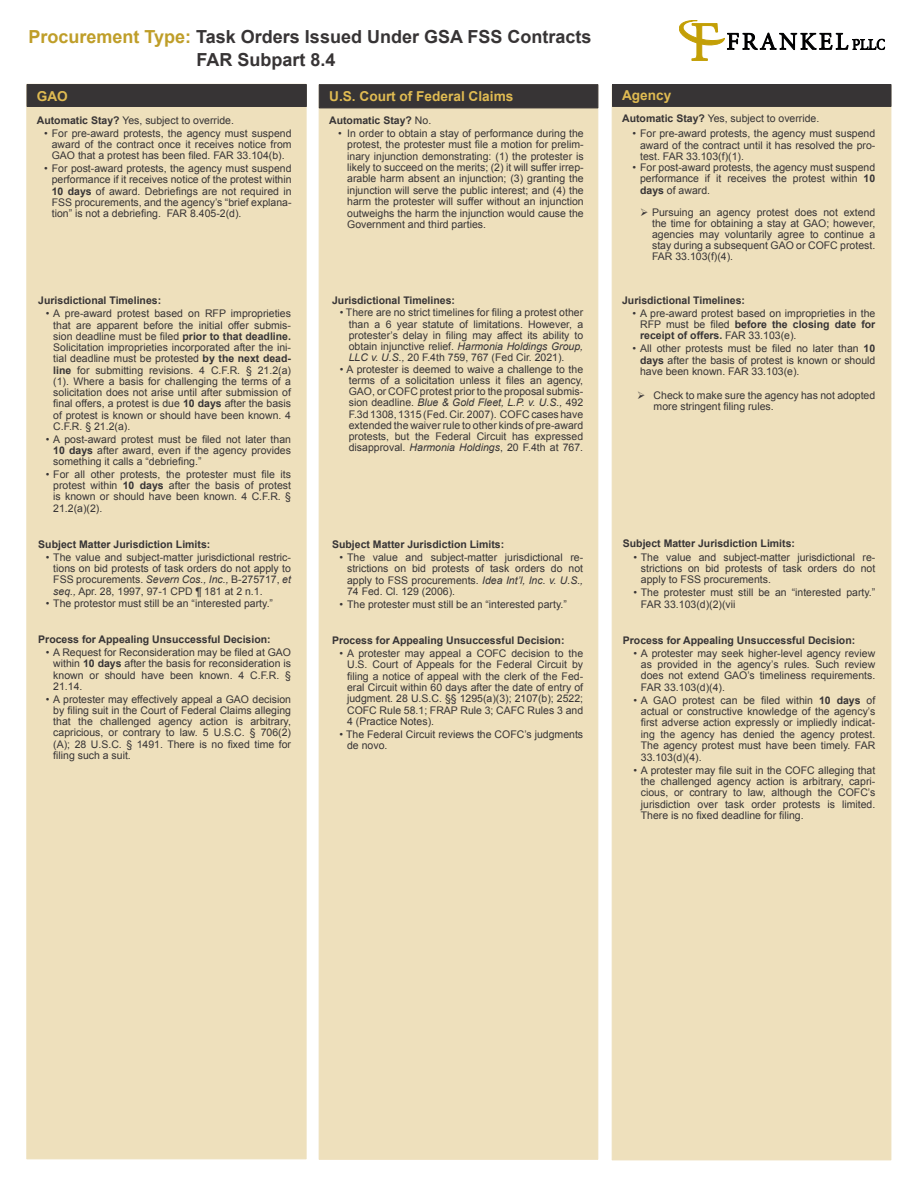
<style>
.page{position:relative;width:918px;height:1188px;background:#fff}
.page>*{position:absolute;margin:0;border:0;box-sizing:border-box;transform-origin:0 0}
.Paragraph_Style1{font:700 18px "Arial";color:#373435}
.Paragraph_Style19{font:700 18px "Arial";color:#373435}
.Paragraph_Style1-2{font:700 13.65px "Arial";color:#e0bb52}
.Paragraph_Style9{font:10.5px/11.2px "Arial";color:#373435;text-align:justify}
.Paragraph_Style10{font:10.5px/11.2px "Arial";color:#373435;text-align:justify}
.Paragraph_Style1-3{font:700 10.5px "Arial";color:#373435}
.Paragraph_Style15{font:10.5px/10.9px "Arial";color:#373435;text-align:justify}
.Paragraph_Style17{font:10.5px/11.2px "Arial";color:#373435;text-align:justify}
.Paragraph_Style1-4{font:10.5px "Arial";color:#373435}
.Paragraph_Style12{font:10.5px/11.4px "Arial";color:#373435}
.s1{color:#bf9e29}
.s2{font-weight:700}
.s3{font-style:italic}
.s4{font-weight:400}
</style>
<div class="page">
<div style="left:612px;top:85px;width:279px;height:1075px;background:#eee0bc"></div>
<div style="left:613px;top:84px;width:278px;height:22px;background:#373435"></div>
<div style="left:319px;top:85px;width:279px;height:1074px;background:#eee0bc"></div>
<div style="left:319px;top:85px;width:279px;height:23px;background:#373435"></div>
<div style="left:27px;top:84px;width:279px;height:1075px;background:#eee0bc"></div>
<div style="left:27px;top:85px;width:279px;height:21px;background:#373435"></div>
<svg style="left:679px;top:21px;width:206px;height:39px"></svg>
<p class="Paragraph_Style1" style="left:29px;top:25px;width:564px"><span class="s1">Procurement Type:</span> Task Orders Issued Under GSA FSS Contracts</p>
<p class="Paragraph_Style19" style="left:197px;top:47px;width:141px">FAR Subpart 8.4</p>
<p class="Paragraph_Style1-2" style="left:37px;top:87px;width:33px">GAO</p>
<p class="Paragraph_Style1-4" style="left:37px;top:113px;width:199px"><span class="s2">Automatic Stay?</span> Yes, subject to override.</p>
<p class="Paragraph_Style9" style="left:52px;top:128px;width:241px;text-indent:-8px">• For pre-award protests, the agency must suspend award of the contract once it receives notice from GAO that a protest has been filed. FAR 33.104(b).</p>
<p class="Paragraph_Style9" style="left:52px;top:163px;width:241px;text-indent:-8px">• For post-award protests, the agency must suspend performance if it receives notice of the protest within <span class="s2">10 days</span> of award. Debriefings are not required in FSS procurements, and the agency’s “brief explana&shy;tion” is not a debriefing. FAR 8.405-2(d).</p>
<p class="Paragraph_Style1-3" style="left:38px;top:294px;width:124px">Jurisdictional Timelines:</p>
<p class="Paragraph_Style9" style="left:53px;top:308px;width:239px;text-indent:-8px">• A pre-award protest based on RFP improprieties that are apparent before the initial offer submis&shy;sion deadline must be filed <span class="s2">prior to that deadline.<br></span>Solicitation improprieties incorporated after the ini&shy;tial deadline must be protested <span class="s2">by the next dead&shy;line</span> for submitting revisions. 4 C.F.R. § 21.2(a) (1). Where a basis for challenging the terms of a solicitation does not arise until after submission of final offers, a protest is due <span class="s2">10 days</span> after the basis of protest is known or should have been known. 4<br>C.F.R. § 21.2(a).</p>
<p class="Paragraph_Style9" style="left:53px;top:433px;width:239px;text-indent:-8px">• A post-award protest must be filed not later than <span class="s2">10 days</span> after award, even if the agency provides something it calls a “debriefing.”</p>
<p class="Paragraph_Style9" style="left:53px;top:469px;width:239px;text-indent:-8px">• For all other protests, the protester must file its protest within <span class="s2">10 days</span> after the basis of protest is known or should have been known. 4 C.F.R. § 21.2(a)(2).</p>
<p class="Paragraph_Style1-3" style="left:38px;top:537px;width:174px">Subject Matter Jurisdiction Limits:</p>
<p class="Paragraph_Style9" style="left:53px;top:551px;width:239px;text-indent:-8px">• The value and subject-matter jurisdictional restric&shy;tions on bid protests of task orders do not apply to FSS procurements. <span class="s3">Severn Cos., Inc.,</span> B-275717, <span class="s3">et seq.,</span> Apr. 28, 1997, 97-1 CPD ¶ 181 at 2 n.1.</p>
<p class="Paragraph_Style9" style="left:46px;top:598px;width:229px">• The protestor must still be an “interested party.”</p>
<p class="Paragraph_Style1-3" style="left:38px;top:633px;width:234px">Process for Appealing Unsuccessful Decision:</p>
<p class="Paragraph_Style17" style="left:53px;top:647px;width:239px;text-indent:-7px">• A Request for Reconsideration may be filed at GAO within <span class="s2">10 days</span> after the basis for reconsideration is known or should have been known. 4 C.F.R. § 21.14.</p>
<p class="Paragraph_Style9" style="left:53px;top:694px;width:239px;text-indent:-7px">• A protester may effectively appeal a GAO decision by filing suit in the Court of Federal Claims alleging that the challenged agency action is arbitrary, capricious, or contrary to law. 5 U.S.C. § 706(2) (A); 28 U.S.C. § 1491. There is no fixed time for filing such a suit.</p>
<p class="Paragraph_Style1-2" style="left:329px;top:88px;width:186px">U.S. Court of Federal Claims</p>
<p class="Paragraph_Style1-3" style="left:329px;top:113px;width:104px">Automatic Stay? <span class="s4">No.</span></p>
<p class="Paragraph_Style9" style="left:347px;top:128px;width:238px;text-indent:-9px">• In order to obtain a stay of performance during the protest, the protester must file a motion for prelim&shy;inary injunction demonstrating: (1) the protester is likely to succeed on the merits; (2) it will suffer irrep&shy;arable harm absent an injunction; (3) granting the injunction will serve the public interest; and (4) the harm the protester will suffer without an injunction outweighs the harm the injunction would cause the Government and third parties.</p>
<p class="Paragraph_Style1-3" style="left:332px;top:294px;width:124px">Jurisdictional Timelines:</p>
<p class="Paragraph_Style10" style="left:349px;top:307px;width:236px;text-indent:-9px">• There are no strict timelines for filing a protest other than a 6 year statute of limitations. However, a protester’s delay in filing may affect its ability to obtain injunctive relief. <span class="s3">Harmonia Holdings Group, LLC v. U.S.,</span> 20 F.4th 759, 767 (Fed Cir. 2021).</p>
<p class="Paragraph_Style10" style="left:349px;top:364px;width:236px;text-indent:-9px">• A protester is deemed to waive a challenge to the terms of a solicitation unless it files an agency, GAO, or COFC protest prior to the proposal submis&shy;sion deadline. <span class="s3">Blue &amp; Gold Fleet, L.P. v. U.S.,</span> 492<br>F.3d 1308, 1315 (Fed. Cir. 2007). COFC cases have extended the waiver rule to other kinds of pre-award protests, but the Federal Circuit has expressed disapproval. <span class="s3">Harmonia Holdings</span>, 20 F.4th at 767.</p>
<p class="Paragraph_Style1-3" style="left:332px;top:537px;width:174px">Subject Matter Jurisdiction Limits:</p>
<p class="Paragraph_Style9" style="left:347px;top:552px;width:238px;text-indent:-8px">• The value and subject-matter jurisdictional re&shy;strictions on bid protests of task orders do not apply to FSS procurements. <span class="s3">Idea Int’l, Inc. v. U.S., </span>74 Fed. Cl. 129 (2006).</p>
<p class="Paragraph_Style9" style="left:340px;top:599px;width:229px">• The protester must still be an “interested party.”</p>
<p class="Paragraph_Style1-3" style="left:332px;top:633px;width:234px">Process for Appealing Unsuccessful Decision:</p>
<p class="Paragraph_Style9" style="left:347px;top:647px;width:238px;text-indent:-8px">• A protester may appeal a COFC decision to the U.S. Court of Appeals for the Federal Circuit by filing a notice of appeal with the clerk of the Fed&shy;eral Circuit within 60 days after the date of entry of judgment. 28 U.S.C. §§ 1295(a)(3); 2107(b); 2522; COFC Rule 58.1; FRAP Rule 3; CAFC Rules 3 and 4 (Practice Notes).</p>
<p class="Paragraph_Style12" style="left:347px;top:729px;width:238px;text-indent:-8px">• The Federal Circuit reviews the COFC’s judgments de novo.</p>
<p class="Paragraph_Style1-2" style="left:622px;top:86px;width:51px">Agency</p>
<p class="Paragraph_Style1-4" style="left:622px;top:112px;width:199px"><span class="s2">Automatic Stay?</span> Yes, subject to override.</p>
<p class="Paragraph_Style9" style="left:640px;top:128px;width:237px;text-indent:-8px">• For pre-award protests, the agency must suspend award of the contract until it has resolved the pro&shy;test. FAR 33.103(f)(1).</p>
<p class="Paragraph_Style9" style="left:640px;top:162px;width:237px;text-indent:-8px">• For post-award protests, the agency must suspend performance if it receives the protest within <span class="s2">10 days</span> of award.</p>
<p class="Paragraph_Style15" style="left:652px;top:207px;width:225px;text-indent:-12px">➢ Pursuing an agency protest does not extend the time for obtaining a stay at GAO; however, agencies may voluntarily agree to continue a stay during a subsequent GAO or COFC protest.<br>FAR 33.103(f)(4).</p>
<p class="Paragraph_Style1-3" style="left:622px;top:293px;width:124px">Jurisdictional Timelines:</p>
<p class="Paragraph_Style9" style="left:640px;top:307px;width:237px;text-indent:-8px">• A pre-award protest based on improprieties in the RFP must be filed <span class="s2">before the closing date for receipt of offers.</span> FAR 33.103(e).</p>
<p class="Paragraph_Style9" style="left:640px;top:343px;width:237px;text-indent:-8px">• All other protests must be filed no later than <span class="s2">10 days</span> after the basis of protest is known or should have been known. FAR 33.103(e).</p>
<p class="Paragraph_Style9" style="left:654px;top:390px;width:223px;line-height:10.5px;text-indent:-16px">➢ Check to make sure the agency has not adopted more stringent filing rules.</p>
<p class="Paragraph_Style1-3" style="left:623px;top:537px;width:174px">Subject Matter Jurisdiction Limits:</p>
<p class="Paragraph_Style9" style="left:641px;top:552px;width:236px;text-indent:-8px">• The value and subject-matter jurisdictional re&shy;strictions on bid protests of task orders do not apply to FSS procurements.</p>
<p class="Paragraph_Style9" style="left:641px;top:587px;width:236px;text-indent:-8px">• The protester must still be an “interested party.”<br>FAR 33.103(d)(2)(vii</p>
<p class="Paragraph_Style1-3" style="left:623px;top:633px;width:234px">Process for Appealing Unsuccessful Decision:</p>
<p class="Paragraph_Style9" style="left:641px;top:647px;width:236px;text-indent:-8px">• A protester may seek higher-level agency review as provided in the agency’s rules. Such review does not extend GAO’s timeliness requirements.<br>FAR 33.103(d)(4).</p>
<p class="Paragraph_Style9" style="left:641px;top:694px;width:236px;text-indent:-8px">• A GAO protest can be filed within <span class="s2">10 days</span> of actual or constructive knowledge of the agency’s first adverse action expressly or impliedly indicat&shy;ing the agency has denied the agency protest.<br>The agency protest must have been timely. FAR 33.103(d)(4).</p>
<p class="Paragraph_Style9" style="left:641px;top:764px;width:236px;text-indent:-8px">• A protester may file suit in the COFC alleging that the challenged agency action is arbitrary, capri&shy;cious, or contrary to law, although the COFC’s jurisdiction over task order protests is limited.<br>There is no fixed deadline for filing.</p>
</div>
